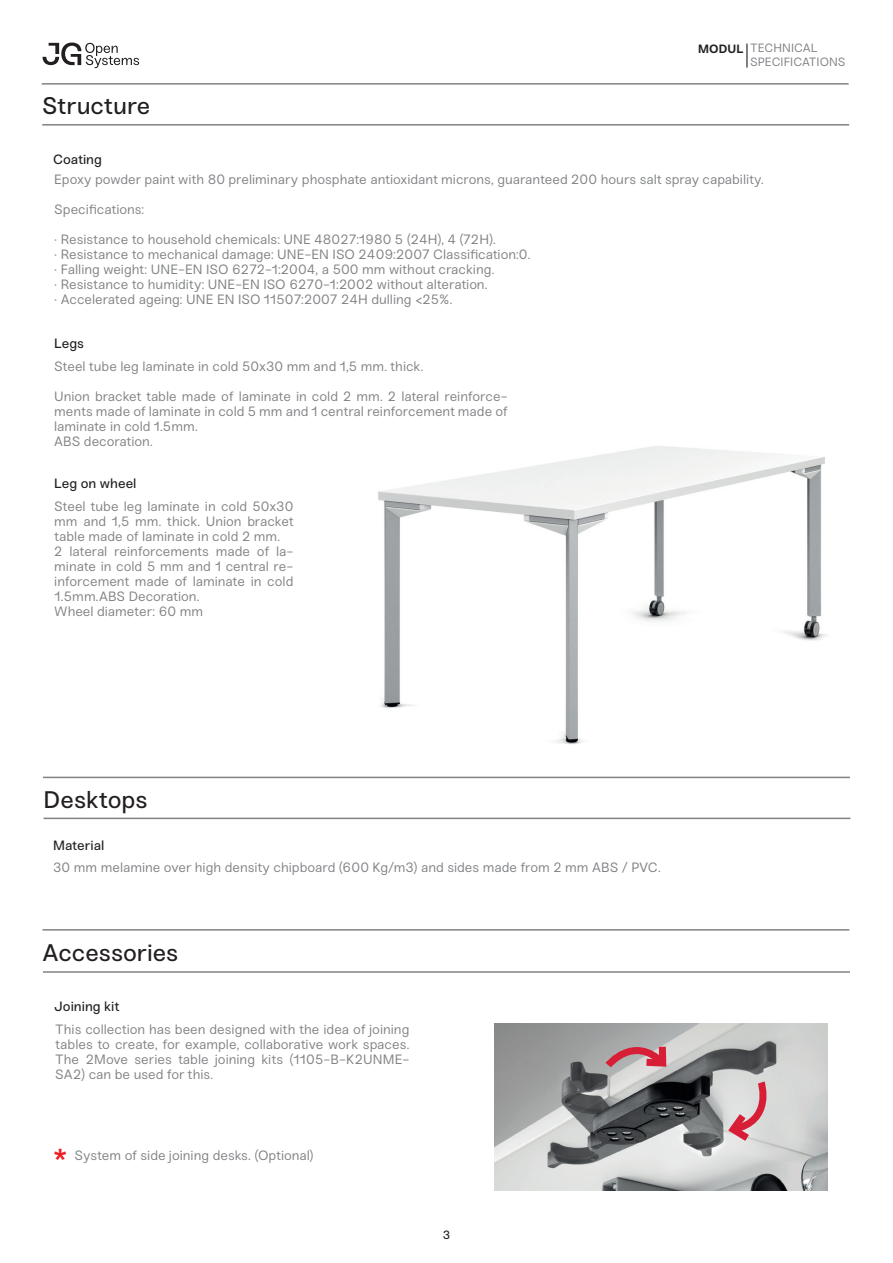
<style>
.page{position:relative;width:893px;height:1263px;background:#fff}
.page>*{position:absolute;margin:0;border:0;box-sizing:border-box;transform-origin:0 0}
.t1{font:700 36px "Sneak";color:#ee1d23}
.t2{font:500 24px "Sneak";letter-spacing:-.005em;color:#231f20}
.t3{font:13.5px/15px "Sneak";color:#808285;text-align:justify}
.t4{font:500 13.5px "Sneak";letter-spacing:-.005em;color:#231f20}
.t5{font:12px/14.4px "Sneak";letter-spacing:.005em;color:#808285}
.t6{font:700 12px "Sneak";letter-spacing:.005em;color:#231f20}
.t7{font:500 12px "Sneak";color:#231f20}
</style>
<div class="page">
<img style="left:341px;top:446px;width:509px;height:333px">
<img style="left:494px;top:1023px;width:334px;height:167px">
<svg style="left:723px;top:1075px;width:50px;height:72px;background:#dabcbf"></svg>
<svg style="left:601px;top:1034px;width:72px;height:39px;background:#be969b"></svg>
<svg style="left:43px;top:43px;width:96px;height:25px"></svg>
<hr style="left:42px;top:124px;width:807px;height:2px;background:#808285">
<hr style="left:42px;top:83px;width:807px;height:2px;background:#808285">
<hr style="left:44px;top:818px;width:806px;height:1px;background:#808285">
<hr style="left:43px;top:777px;width:807px;height:1px;background:#808285">
<hr style="left:43px;top:971px;width:807px;height:2px;background:#808285">
<hr style="left:42px;top:929px;width:807px;height:1px;background:#808285">
<svg style="left:746px;top:44px;width:1px;height:24px"></svg>
<p class="t2" style="left:42px;top:91px;width:110px">Structure</p>
<p class="t4" style="left:53px;top:151px;width:50px">Coating</p>
<p class="t5" style="left:750px;top:41px;width:97px">TECHNICAL<br>SPECIFICATIONS</p>
<p class="t6" style="left:698px;top:41px;width:47px">MODUL</p>
<p class="t3" style="left:54px;top:172px;width:711px">Epoxy powder paint with 80 preliminary phosphate antioxidant microns, guaranteed 200 hours salt spray capability.</p>
<p class="t3" style="left:54px;top:202px;width:91px">Specifications:</p>
<p class="t3" style="left:54px;top:232px;width:443px">· Resistance to household chemicals: UNE 48027:1980 5 (24H), 4 (72H).</p>
<p class="t3" style="left:54px;top:247px;width:478px">· Resistance to mechanical damage: UNE-EN ISO 2409:2007 Classification:0.</p>
<p class="t3" style="left:54px;top:262px;width:442px">· Falling weight: UNE-EN ISO 6272-1:2004, a 500 mm without cracking.</p>
<p class="t3" style="left:54px;top:277px;width:435px">· Resistance to humidity: UNE-EN ISO 6270-1:2002 without alteration.</p>
<p class="t3" style="left:54px;top:292px;width:400px">· Accelerated ageing: UNE EN ISO 11507:2007 24H dulling &lt;25%.</p>
<p class="t4" style="left:54px;top:335px;width:31px">Legs</p>
<p class="t3" style="left:54px;top:359px;width:370px">Steel tube leg laminate in cold 50x30 mm and 1,5 mm. thick.</p>
<p class="t3" style="left:54px;top:389px;width:455px">Union bracket table made of laminate in cold 2 mm. 2 lateral reinforce&shy;ments made of laminate in cold 5 mm and 1 central reinforcement made of laminate in cold 1.5mm.</p>
<p class="t3" style="left:54px;top:434px;width:100px">ABS decoration.</p>
<p class="t4" style="left:54px;top:475px;width:84px">Leg on wheel</p>
<p class="t3" style="left:54px;top:499px;width:241px">Steel tube leg laminate in cold 50x30 mm and 1,5 mm. thick. Union bracket table made of laminate in cold 2 mm.</p>
<p class="t3" style="left:54px;top:544px;width:241px">2 lateral reinforcements made of la&shy;minate in cold 5 mm and 1 central re&shy;inforcement made of laminate in cold 1.5mm.ABS Decoration.</p>
<p class="t3" style="left:54px;top:604px;width:150px">Wheel diameter: 60 mm</p>
<p class="t2" style="left:44px;top:785px;width:105px">Desktops</p>
<p class="t4" style="left:53px;top:837px;width:53px">Material</p>
<p class="t3" style="left:53px;top:860px;width:609px">30 mm melamine over high density chipboard (600 Kg/m3) and sides made from 2 mm ABS / PVC.</p>
<p class="t2" style="left:42px;top:938px;width:137px">Accessories</p>
<p class="t4" style="left:54px;top:999px;width:67px">Joining kit</p>
<p class="t3" style="left:55px;top:1022px;width:356px">This collection has been designed with the idea of joining tables to create, for example, collaborative work spaces.<br>The 2Move series table joining kits (1105-B-K2UNME-SA2) can be used for this.</p>
<p class="t1" style="left:53px;top:1139px;width:16px">*</p>
<p class="t3" style="left:74px;top:1148px;width:241px">System of side joining desks. (Optional)</p>
<p class="t7" style="left:443px;top:1228px;width:9px">3</p>
</div>
